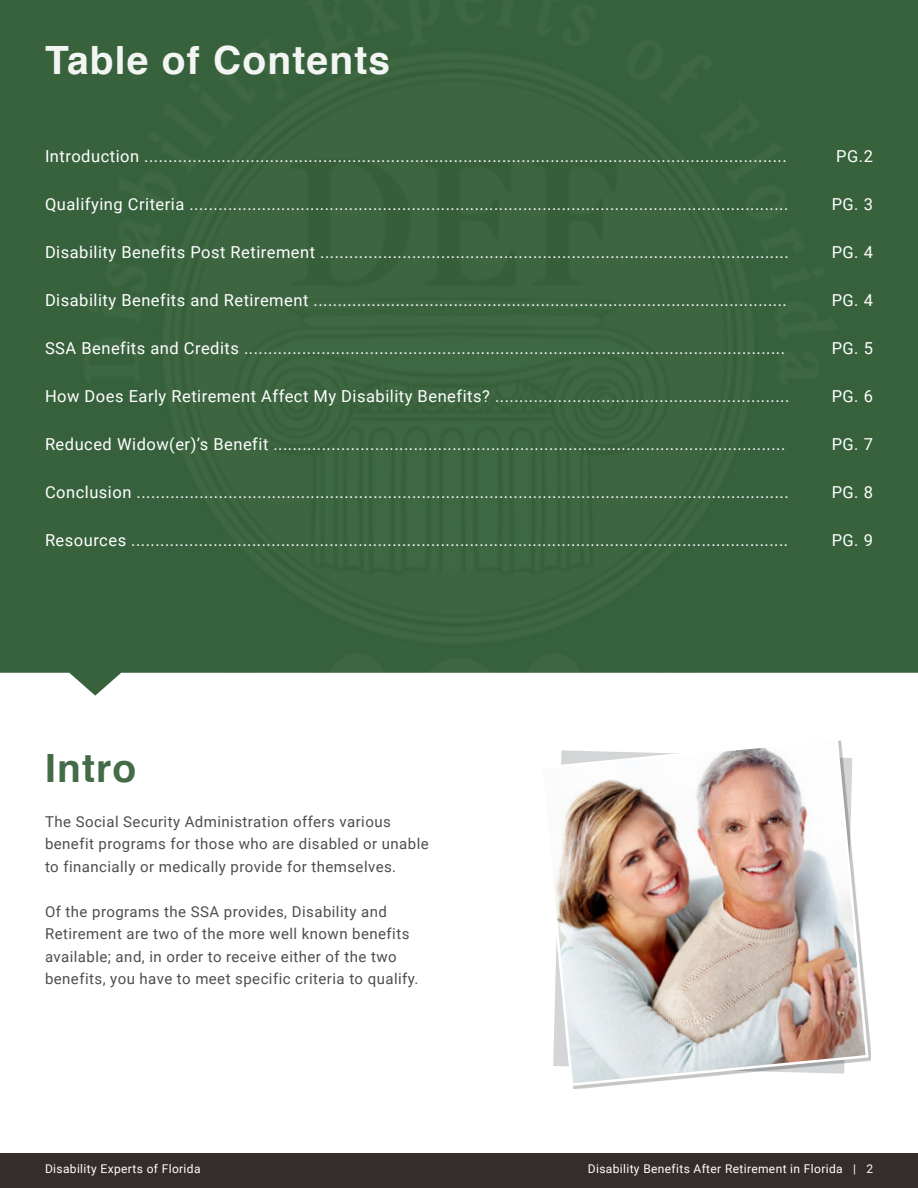
<style>
.page{position:relative;width:918px;height:1188px;background:#fff}
.page>*{position:absolute;margin:0;border:0;box-sizing:border-box;transform-origin:0 0}
.t1{font:700 39px "Helvetica";letter-spacing:.03em;color:#fff}
.t2{font:700 39px "Helvetica";letter-spacing:.03em;color:#37623b}
.t3{font:16.5px "Roboto";letter-spacing:.03em;color:#fff}
.t4{font:15px/22.5px "Roboto";letter-spacing:.03em;color:#4d4d4f}
.t5{font:12px "Roboto";letter-spacing:.03em;color:#fff}
</style>
<div class="page">
<div style="left:0;top:0;width:918px;height:696px;background:#37623c"></div>
<img style="left:553px;top:740px;width:317px;height:347px">
<div style="left:0;top:1154px;width:918px;height:34px;background:#342d2b"></div>
<h1 class="t1" style="left:45px;top:29px;width:347px">Table of Contents</h1>
<p class="t3" style="left:45px;top:144px;width:743px">Introduction .....................................................................................................................................</p>
<p class="t3" style="left:45px;top:192px;width:745px">Qualifying Criteria ............................................................................................................................</p>
<p class="t3" style="left:45px;top:240px;width:745px">Disability Benefits Post Retirement .................................................................................................</p>
<p class="t3" style="left:45px;top:288px;width:743px">Disability Benefits and Retirement ..................................................................................................</p>
<p class="t3" style="left:45px;top:336px;width:742px">SSA Benefits and Credits ................................................................................................................</p>
<p class="t3" style="left:45px;top:384px;width:746px">How Does Early Retirement Affect My Disability Benefits? .............................................................</p>
<p class="t3" style="left:45px;top:432px;width:742px">Reduced Widow(er)’s Benefit ..........................................................................................................</p>
<p class="t3" style="left:45px;top:480px;width:745px">Conclusion .......................................................................................................................................</p>
<p class="t3" style="left:45px;top:528px;width:745px">Resources ........................................................................................................................................</p>
<p class="t3" style="left:836px;top:144px;width:38px">PG.2</p>
<p class="t3" style="left:832px;top:192px;width:43px">PG. 3</p>
<p class="t3" style="left:832px;top:240px;width:43px">PG. 4</p>
<p class="t3" style="left:832px;top:288px;width:43px">PG. 4</p>
<p class="t3" style="left:832px;top:336px;width:43px">PG. 5</p>
<p class="t3" style="left:832px;top:384px;width:43px">PG. 6</p>
<p class="t3" style="left:832px;top:432px;width:43px">PG. 7</p>
<p class="t3" style="left:832px;top:480px;width:43px">PG. 8</p>
<p class="t3" style="left:832px;top:528px;width:43px">PG. 9</p>
<h1 class="t2" style="left:45px;top:737px;width:93px">Intro</h1>
<p class="t4" style="left:45px;top:809px;width:385px">The Social Security Administration offers various benefit programs for those who are disabled or unable to financially or medically provide for themselves.</p>
<p class="t4" style="left:45px;top:899px;width:375px">Of the programs the SSA provides, Disability and Retirement are two of the more well known benefits available; and, in order to receive either of the two benefits, you have to meet specific criteria to qualify.</p>
<p class="t5" style="left:45px;top:1160px;width:157px">Disability Experts of Florida</p>
<p class="t5" style="left:588px;top:1160px;width:287px">Disability Benefits After Retirement in Florida | 2</p>
</div>
